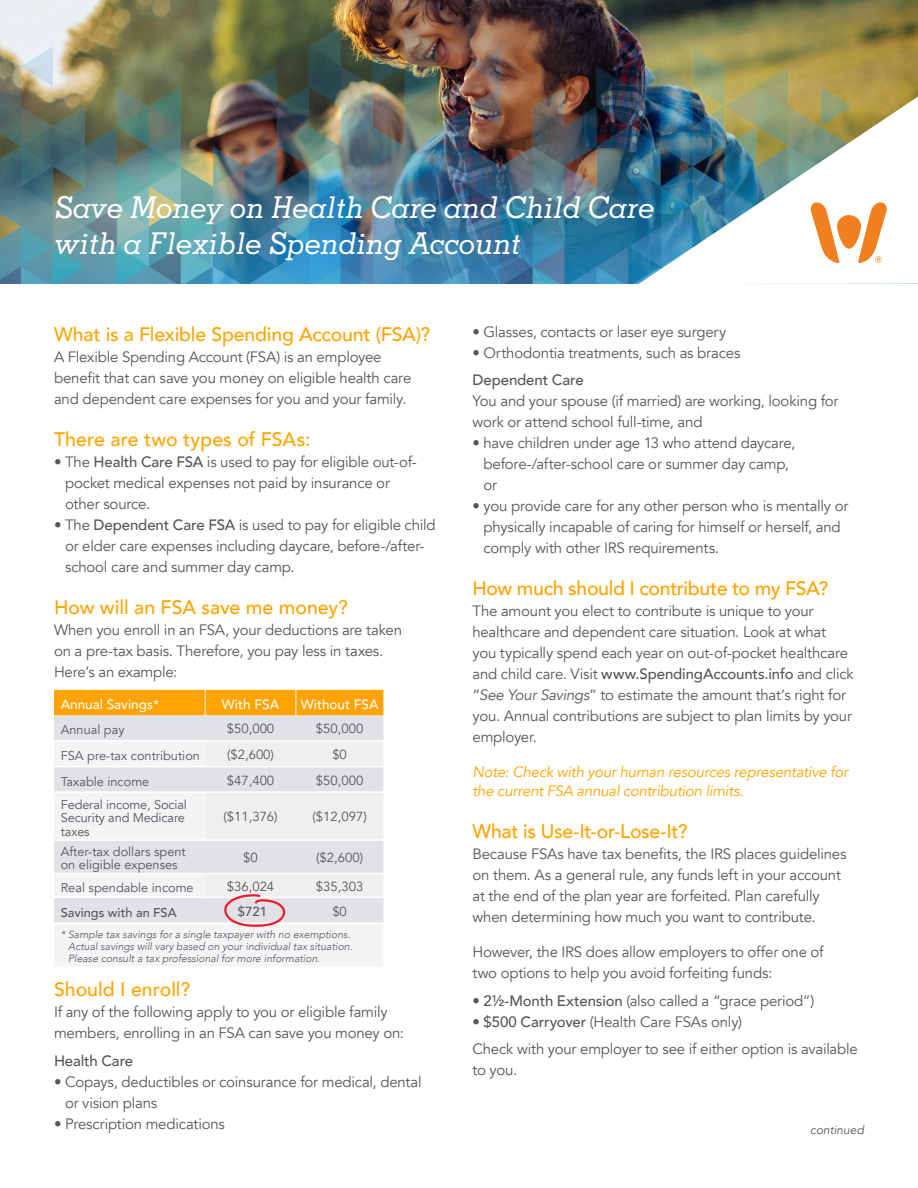
<style>
.page{position:relative;width:918px;height:1188px;background:#fff}
.page>*{position:absolute;margin:0;border:0;box-sizing:border-box;transform-origin:0 0}
.t1{font:italic 500 30px/36px "Memphis";letter-spacing:-.01em;color:#fff}
.t2{font:500 19.5px "Avenir";letter-spacing:-.01em;color:#ffa300}
.t3{font:15px/21px "Avenir";letter-spacing:-.015em;color:#55565a}
.t4{font:italic 15px/19.5px "Avenir";letter-spacing:-.015em;color:#ffa300}
.t5{font:500 15px "Avenir";letter-spacing:-.005em;color:#55565a}
.Subhead_in_dark_gray{font:500 13.5px "Avenir";color:#fff}
.Body_in_light_gray_p{font:13.2px "Avenir";color:#55565a}
.Body_text{font:13.2px "Avenir";color:#55565a}
.Body_text-2{font:500 13.2px "Avenir";color:#55565a}
.Body_in_light_gray_p-2{font:12.75px/13.5px "Avenir";color:#55565a}
.Body_text-3{font:12.75px "Avenir";color:#55565a}
.Body_in_light_gray_p-3{font:500 12.75px "Avenir";color:#55565a}
.t6{font:italic 12px "Avenir";color:#55565a}
.Body_in_light_gray_p-4{font:italic 300 10.5px/12px "Avenir";color:#55565a}
.s1{font-weight:500}
.s2{font-style:italic}
</style>
<div class="page">
<div style="left:54px;top:715px;width:329px;height:25px;background:#e0e2e5"></div>
<svg style="left:54px;top:742px;width:329px;height:224px;fill:#f3f4f6"></svg>
<div style="left:54px;top:690px;width:329px;height:25px;background:#ffa300"></div>
<hr style="left:54px;top:766px;width:151px;height:1px;background:#fff">
<hr style="left:54px;top:791px;width:151px;height:2px;background:#fff">
<hr style="left:54px;top:839px;width:151px;height:2px;background:#fff">
<hr style="left:54px;top:873px;width:151px;height:1px;background:#fff">
<hr style="left:54px;top:897px;width:151px;height:1px;background:#fff">
<hr style="left:54px;top:923px;width:151px;height:1px;background:#fff">
<img style="left:0;top:0;width:918px;height:97px">
<img style="left:0;top:15px;width:916px;height:268px">
<svg style="left:205px;top:742px;width:178px;height:187px;background:#e9e7e9"></svg>
<img style="left:638px;top:97px;width:280px;height:187px">
<svg style="left:811px;top:202px;width:29px;height:61px"></svg>
<div style="left:837px;top:215px;width:24px;height:34px;background:#f0801f;border-radius:12px"></div>
<svg style="left:858px;top:202px;width:29px;height:61px"></svg>
<p class="t1" style="left:56px;top:190px;width:601px">Save Money on Health Care and Child Care with a Flexible Spending Account</p>
<p class="t2" style="left:54px;top:318px;width:378px">What is a Flexible Spending Account (FSA)?</p>
<p class="t3" style="left:54px;top:347px;width:359px">A Flexible Spending Account (FSA) is an employee benefit that can save you money on eligible health care and dependent care expenses for you and your family.</p>
<p class="t2" style="left:54px;top:423px;width:258px">There are two types of FSAs:</p>
<p class="t3" style="left:65px;top:452px;width:353px;text-indent:-11px">• The <span class="s1">Health Care FSA</span> is used to pay for eligible out-of&shy;pocket medical expenses not paid by insurance or other source.</p>
<p class="t3" style="left:65px;top:515px;width:372px;text-indent:-11px">• The <span class="s1">Dependent Care FSA</span> is used to pay for eligible child or elder care expenses including daycare, before-/after&shy;school care and summer day camp.</p>
<p class="t2" style="left:54px;top:591px;width:295px">How will an FSA save me money?</p>
<p class="t3" style="left:54px;top:620px;width:350px">When you enroll in an FSA, your deductions are taken on a pre-tax basis. Therefore, you pay less in taxes.<br>Here’s an example:</p>
<p class="Subhead_in_dark_gray" style="left:61px;top:693px;width:100px">Annual Savings*</p>
<p class="Subhead_in_dark_gray" style="left:222px;top:693px;width:59px">With FSA</p>
<p class="Subhead_in_dark_gray" style="left:301px;top:693px;width:79px">Without FSA</p>
<p class="Body_text-3" style="left:61px;top:722px;width:65px">Annual pay</p>
<p class="Body_text" style="left:227px;top:721px;width:49px">$50,000</p>
<p class="Body_text" style="left:316px;top:721px;width:49px">$50,000</p>
<p class="Body_text-3" style="left:61px;top:748px;width:141px">FSA pre-tax contribution</p>
<p class="Body_text" style="left:227px;top:747px;width:48px">($2,600)</p>
<p class="Body_text" style="left:332px;top:747px;width:16px">$0</p>
<p class="Body_in_light_gray_p-2" style="left:61px;top:775px;width:90px">Taxable income</p>
<p class="Body_in_light_gray_p" style="left:227px;top:772px;width:49px">$47,400</p>
<p class="Body_in_light_gray_p" style="left:316px;top:772px;width:49px">$50,000</p>
<p class="Body_in_light_gray_p-2" style="left:61px;top:798px;width:128px">Federal income, Social<br>Security and Medicare taxes</p>
<p class="Body_in_light_gray_p" style="left:223px;top:809px;width:56px">($11,376)</p>
<p class="Body_in_light_gray_p" style="left:313px;top:809px;width:56px">($12,097)</p>
<p class="Body_in_light_gray_p-2" style="left:61px;top:845px;width:127px">After-tax dollars spent</p>
<p class="Body_in_light_gray_p-2" style="left:61px;top:858px;width:118px">on eligible expenses</p>
<p class="Body_text" style="left:243px;top:850px;width:16px">$0</p>
<p class="Body_text" style="left:316px;top:850px;width:48px">($2,600)</p>
<p class="Body_in_light_gray_p-2" style="left:61px;top:881px;width:134px">Real spendable income</p>
<p class="Body_in_light_gray_p" style="left:227px;top:878px;width:49px">$36,024</p>
<p class="Body_in_light_gray_p" style="left:316px;top:878px;width:49px">$35,303</p>
<p class="Body_in_light_gray_p-3" style="left:61px;top:901px;width:117px">Savings with an FSA</p>
<p class="Body_text-2" style="left:238px;top:900px;width:31px">$721</p>
<p class="Body_text" style="left:332px;top:903px;width:16px">$0</p>
<p class="Body_in_light_gray_p-4" style="left:68px;top:929px;width:286px;text-indent:-7px">* Sample tax savings for a single taxpayer with no exemptions.<br>Actual savings will vary based on your individual tax situation.<br>Please consult a tax professional for more information.</p>
<p class="t2" style="left:54px;top:973px;width:138px">Should I enroll?</p>
<p class="t3" style="left:54px;top:1002px;width:351px">If any of the following apply to you or eligible family members, enrolling in an FSA can save you money on:</p>
<p class="t5" style="left:54px;top:1048px;width:81px">Health Care</p>
<p class="t3" style="left:65px;top:1072px;width:358px;text-indent:-11px">• Copays, deductibles or coinsurance for medical, dental or vision plans</p>
<p class="t3" style="left:54px;top:1114px;width:172px">• Prescription medications</p>
<p class="t3" style="left:472px;top:321px;width:255px">• Glasses, contacts or laser eye surgery</p>
<p class="t3" style="left:472px;top:342px;width:269px">• Orthodontia treatments, such as braces</p>
<p class="t5" style="left:472px;top:367px;width:113px">Dependent Care</p>
<p class="t3" style="left:472px;top:391px;width:368px">You and your spouse (if married) are working, looking for work or attend school full-time, and</p>
<p class="t3" style="left:484px;top:433px;width:313px;text-indent:-11px">• have children under age 13 who attend daycare, before-/after-school care or summer day camp, or</p>
<p class="t3" style="left:484px;top:496px;width:366px;text-indent:-11px">• you provide care for any other person who is mentally or physically incapable of caring for himself or herself, and comply with other IRS requirements.</p>
<p class="t2" style="left:472px;top:572px;width:357px">How much should I contribute to my FSA?</p>
<p class="t3" style="left:472px;top:601px;width:383px">The amount you elect to contribute is unique to your healthcare and dependent care situation. Look at what<br>you typically spend each year on out-of-pocket healthcare and child care. Visit <span class="s1">www.SpendingAccounts.info</span> and click “<span class="s2">See Your Savings</span>” to estimate the amount that’s right for you. Annual contributions are subject to plan limits by your employer.</p>
<p class="t4" style="left:472px;top:762px;width:377px">Note: Check with your human resources representative for the current FSA annual contribution limits.</p>
<p class="t2" style="left:472px;top:815px;width:217px">What is Use-It-or-Lose-It?</p>
<p class="t3" style="left:472px;top:844px;width:376px">Because FSAs have tax benefits, the IRS places guidelines on them. As a general rule, any funds left in your account at the end of the plan year are forfeited. Plan carefully when determining how much you want to contribute.</p>
<p class="t3" style="left:472px;top:942px;width:353px">However, the IRS does allow employers to offer one of two options to help you avoid forfeiting funds:</p>
<p class="t3" style="left:472px;top:990px;width:343px"><span class="s1">• 2½-Month Extension</span> (also called a “grace period”)</p>
<p class="t3" style="left:472px;top:1011px;width:271px"><span class="s1">• $500 Carryover</span> (Health Care FSAs only)</p>
<p class="t3" style="left:472px;top:1039px;width:387px">Check with your employer to see if either option is available to you.</p>
<p class="t6" style="left:810px;top:1123px;width:55px">continued</p>
</div>
